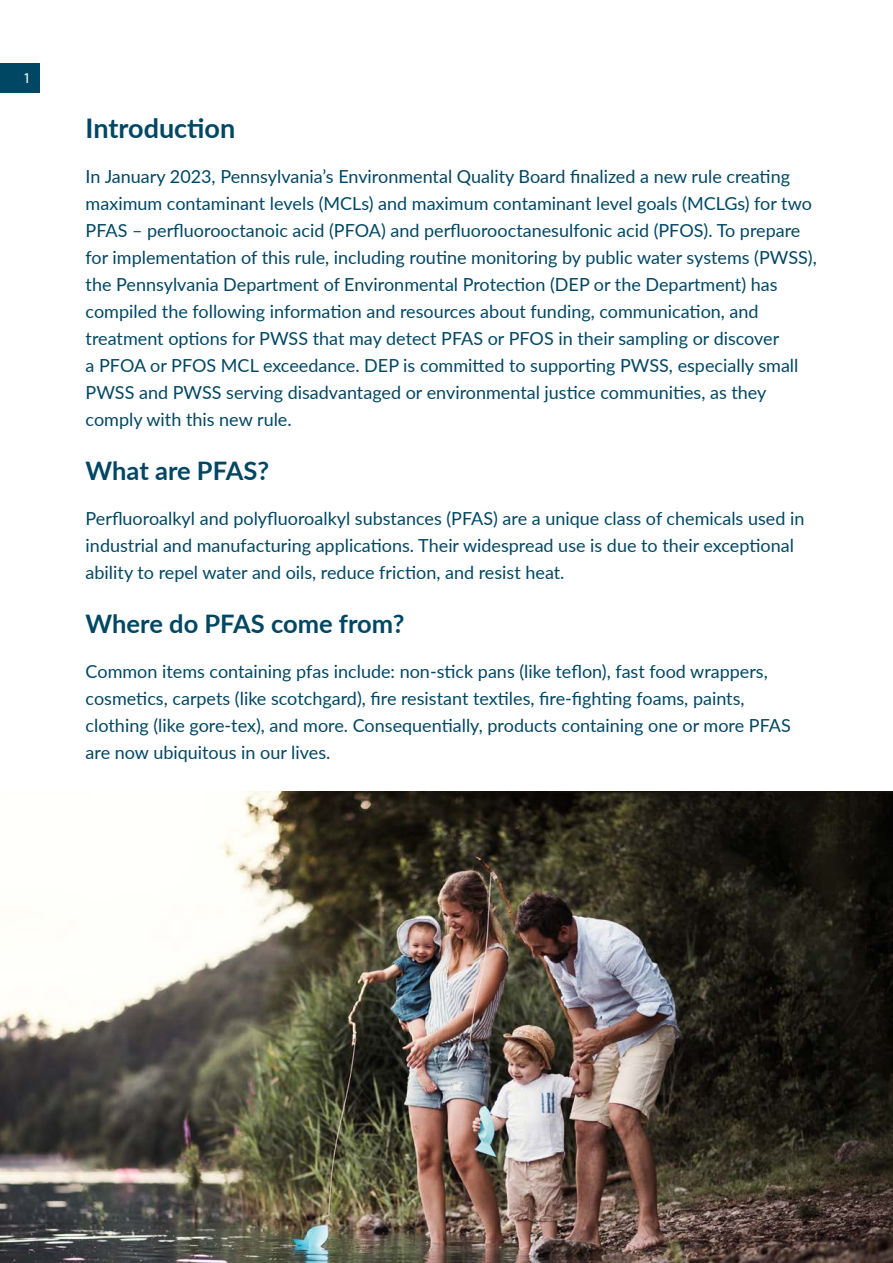
<style>
.page{position:relative;width:893px;height:1263px;background:#fff}
.page>*{position:absolute;margin:0;border:0;box-sizing:border-box;transform-origin:0 0}
.t1{font:700 27px "Lato";color:#004764}
.t2{font:700 25.5px "Lato";color:#004764}
.t3{font:18px/27px "Lato";color:#004764}
.t4{font:15px "Myriad Pro";color:#fff}
</style>
<div class="page">
<div style="left:0;top:64px;width:39px;height:29px;background:#004764"></div>
<img style="left:0;top:791px;width:893px;height:472px">
<p class="t4" style="left:23px;top:69px;width:9px">1</p>
<h1 class="t1" style="left:86px;top:109px;width:151px">Introduction</h1>
<p class="t3" style="left:86px;top:162px;width:733px">In January 2023, Pennsylvania’s Environmental Quality Board finalized a new rule creating maximum contaminant levels (MCLs) and maximum contaminant level goals (MCLGs) for two PFAS – perfluorooctanoic acid (PFOA) and perfluorooctanesulfonic acid (PFOS). To prepare for implementation of this rule, including routine monitoring by public water systems (PWSS), the Pennsylvania Department of Environmental Protection (DEP or the Department) has compiled the following information and resources about funding, communication, and treatment options for PWSS that may detect PFAS or PFOS in their sampling or discover<br>a PFOA or PFOS MCL exceedance. DEP is committed to supporting PWSS, especially small PWSS and PWSS serving disadvantaged or environmental justice communities, as they comply with this new rule.</p>
<h2 class="t2" style="left:86px;top:452px;width:185px">What are PFAS?</h2>
<p class="t3" style="left:86px;top:504px;width:720px">Perfluoroalkyl and polyfluoroalkyl substances (PFAS) are a unique class of chemicals used in industrial and manufacturing applications. Their widespread use is due to their exceptional ability to repel water and oils, reduce friction, and resist heat.</p>
<h2 class="t2" style="left:86px;top:605px;width:320px">Where do PFAS come from?</h2>
<p class="t3" style="left:86px;top:657px;width:707px">Common items containing pfas include: non-stick pans (like teflon), fast food wrappers, cosmetics, carpets (like scotchgard), fire resistant textiles, fire-fighting foams, paints, clothing (like gore-tex), and more. Consequentially, products containing one or more PFAS are now ubiquitous in our lives.</p>
</div>
